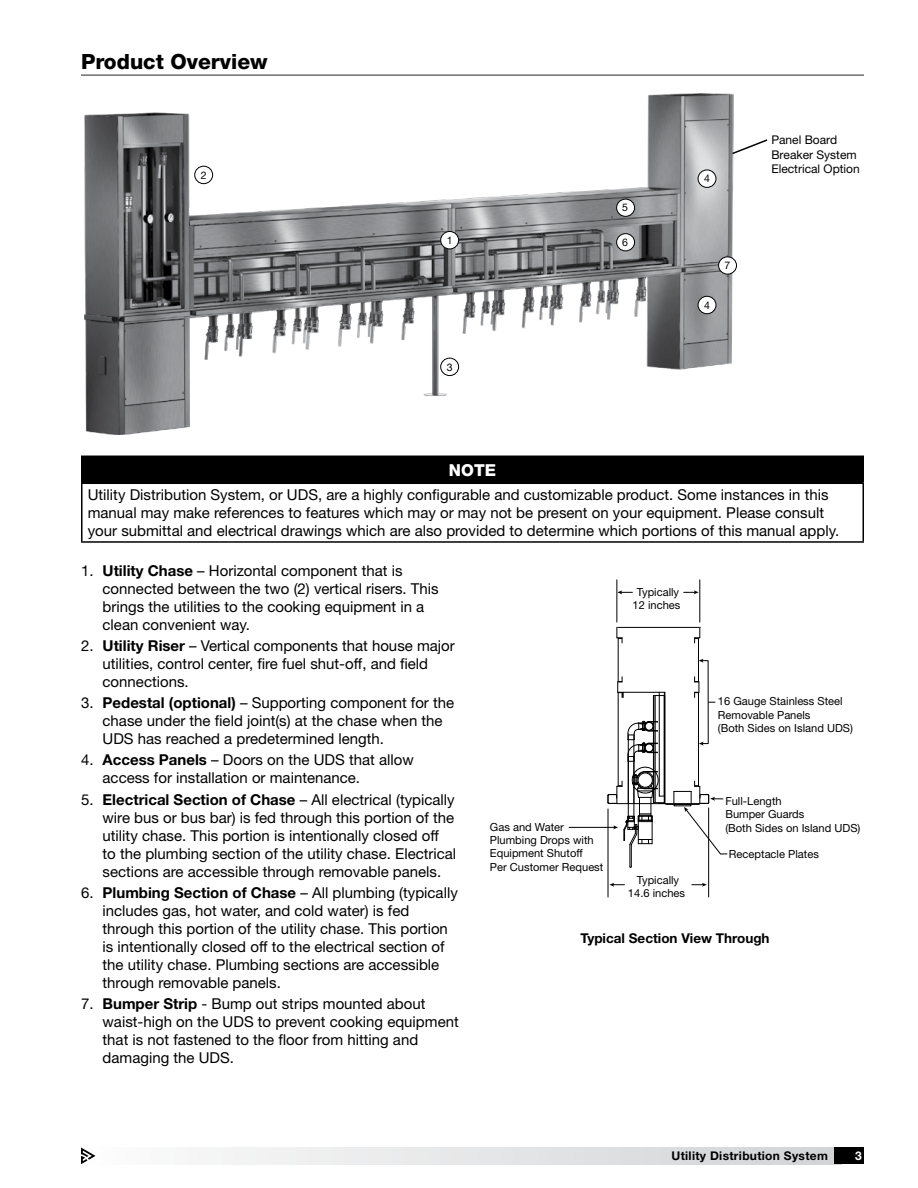
<style>
.page{position:relative;width:918px;height:1188px;background:#fff}
.page>*{position:absolute;margin:0;border:0;box-sizing:border-box;transform-origin:0 0}
.t1{font:800 21px "Helvetica Neue LT Std";color:#000}
.t2{font:800 16.5px "Helvetica Neue LT Std";color:#fff}
.t3{font:15px/18px "Helvetica Neue LT Std";color:#000}
.t4{font:700 13.5px "Helvetica Neue LT Std";color:#000}
.t5{font:12px/14.4px "Helvetica Neue LT Std";color:#000}
.t6{font:700 12px "Helvetica Neue LT Std";letter-spacing:.025em;color:#000}
.t7{font:700 12px "Helvetica Neue LT Std";color:#fff}
.t8{font:11.1px/13.4px "Helvetica Neue LT Std";color:#000}
.t9{font:10.5px "Helvetica Neue LT Std";color:#000}
.s1{font-weight:700}
</style>
<div class="page">
<div style="left:81px;top:1148px;width:760px;height:16px;background:linear-gradient(to right,#fcfcfd,#d1d3d4)"></div>
<div style="left:834px;top:1148px;width:30px;height:16px;background:#000"></div>
<svg style="left:81px;top:1148px;width:15px;height:16px"></svg>
<img style="left:84px;top:93px;width:649px;height:342px">
<hr style="left:81px;top:74px;width:783px;height:2px;background:#6d6e71">
<div style="left:441px;top:231px;width:18px;height:18px;background:#fff;border-radius:50%"></div>
<div style="left:440px;top:231px;width:19px;height:18px;border:1px solid #000;border-radius:50%"></div>
<div style="left:194px;top:166px;width:19px;height:18px;border:1px solid #000;border-radius:50%"></div>
<div style="left:440px;top:358px;width:19px;height:18px;border:1px solid #000;border-radius:50%"></div>
<div style="left:698px;top:170px;width:18px;height:17px;background:#fff;border-radius:50%"></div>
<div style="left:698px;top:170px;width:18px;height:18px;border:1px solid #000;border-radius:50%"></div>
<div style="left:698px;top:296px;width:18px;height:18px;background:#fff;border-radius:50%"></div>
<div style="left:698px;top:296px;width:18px;height:18px;border:1px solid #000;border-radius:50%"></div>
<div style="left:719px;top:257px;width:18px;height:17px;background:#fff;border-radius:50%"></div>
<div style="left:718px;top:256px;width:19px;height:18px;border:1px solid #000;border-radius:50%"></div>
<div style="left:617px;top:199px;width:18px;height:17px;background:#fff;border-radius:50%"></div>
<div style="left:616px;top:199px;width:19px;height:18px;border:1px solid #000;border-radius:50%"></div>
<div style="left:617px;top:234px;width:18px;height:17px;background:#fff;border-radius:50%"></div>
<div style="left:616px;top:233px;width:19px;height:18px;border:1px solid #000;border-radius:50%"></div>
<svg style="left:731px;top:138px;width:37px;height:17px"></svg>
<hr style="left:628px;top:740px;width:1px;height:64px;background:#000">
<hr style="left:634px;top:740px;width:1px;height:64px;background:#000">
<hr style="left:623px;top:692px;width:42px;height:1px;background:#000">
<hr style="left:617px;top:803px;width:83px;height:1px;background:#000">
<hr style="left:659px;top:692px;width:1px;height:104px;background:#000">
<hr style="left:618px;top:693px;width:1px;height:93px;background:#000">
<hr style="left:665px;top:692px;width:1px;height:112px;background:#000">
<hr style="left:664px;top:693px;width:1px;height:103px;background:#000">
<hr style="left:617px;top:627px;width:83px;height:1px;background:#000">
<hr style="left:618px;top:639px;width:1px;height:43px;background:#000">
<svg style="left:617px;top:677px;width:7px;height:20px"></svg>
<hr style="left:655px;top:696px;width:1px;height:107px;background:#000">
<hr style="left:654px;top:696px;width:1px;height:107px;background:#000">
<hr style="left:653px;top:696px;width:1px;height:107px;background:#000">
<hr style="left:698px;top:693px;width:1px;height:93px;background:#000">
<hr style="left:698px;top:639px;width:1px;height:43px;background:#000">
<svg style="left:694px;top:677px;width:6px;height:20px"></svg>
<svg style="left:628px;top:721px;width:30px;height:41px"></svg>
<div style="left:645px;top:722px;width:8px;height:8px;border:1px solid #000;border-radius:50%"></div>
<div style="left:632px;top:767px;width:26px;height:26px;border:1px solid #000;border-radius:50%"></div>
<hr style="left:667px;top:804px;width:31px;height:1px;background:#000">
<svg style="left:699px;top:659px;width:4px;height:4px"></svg>
<svg style="left:699px;top:742px;width:5px;height:4px"></svg>
<svg style="left:674px;top:781px;width:53px;height:73px"></svg>
<hr style="left:700px;top:580px;width:1px;height:42px;background:#000">
<hr style="left:617px;top:580px;width:1px;height:42px;background:#000">
<svg style="left:617px;top:590px;width:15px;height:4px"></svg>
<svg style="left:684px;top:590px;width:15px;height:4px"></svg>
<hr style="left:608px;top:809px;width:1px;height:88px;background:#000">
<hr style="left:708px;top:808px;width:1px;height:89px;background:#000">
<svg style="left:692px;top:883px;width:15px;height:4px"></svg>
<hr style="left:569px;top:827px;width:46px;height:1px;background:#000">
<svg style="left:608px;top:771px;width:59px;height:97px"></svg>
<svg style="left:609px;top:883px;width:15px;height:4px"></svg>
<svg style="left:694px;top:627px;width:7px;height:16px"></svg>
<svg style="left:617px;top:627px;width:6px;height:16px"></svg>
<div style="left:82px;top:456px;width:781px;height:27px;background:#000"></div>
<hr style="left:81px;top:456px;width:783px;height:1px;background:#000">
<svg style="left:81px;top:457px;width:1px;height:26px"></svg>
<hr style="left:862px;top:457px;width:2px;height:26px;background:#000">
<hr style="left:81px;top:483px;width:783px;height:1px;background:#000">
<hr style="left:81px;top:484px;width:1px;height:57px;background:#000">
<hr style="left:862px;top:484px;width:2px;height:57px;background:#000">
<hr style="left:81px;top:541px;width:783px;height:2px;background:#000">
<h1 class="t1" style="left:81px;top:49px;width:188px">Product Overview</h1>
<p class="t9" style="left:201px;top:169px;width:7px">2</p>
<p class="t9" style="left:447px;top:234px;width:7px">1</p>
<p class="t9" style="left:447px;top:361px;width:7px">3</p>
<p class="t9" style="left:622px;top:201px;width:7px">5</p>
<p class="t9" style="left:622px;top:236px;width:7px">6</p>
<p class="t9" style="left:704px;top:172px;width:7px">4</p>
<p class="t9" style="left:704px;top:299px;width:7px">4</p>
<p class="t9" style="left:725px;top:259px;width:7px">7</p>
<p class="t5" style="left:771px;top:132px;width:90px">Panel Board<br>Breaker System<br>Electrical Option</p>
<p class="t2" style="left:449px;top:460px;width:49px">NOTE</p>
<p class="t3" style="left:88px;top:485px;width:753px">Utility Distribution System, or UDS, are a highly configurable and customizable product. Some instances in this manual may make references to features which may or may not be present on your equipment. Please consult your submittal and electrical drawings which are also provided to determine which portions of this manual apply.</p>
<p class="t3" style="left:103px;top:561px;width:338px;text-indent:-22px">1. <span class="s1">Utility Chase</span> – Horizontal component that is connected between the two (2) vertical risers. This brings the utilities to the cooking equipment in a clean convenient way.</p>
<p class="t3" style="left:103px;top:636px;width:354px;text-indent:-22px">2. <span class="s1">Utility Riser</span> – Vertical components that house major utilities, control center, fire fuel shut-off, and field connections.</p>
<p class="t3" style="left:103px;top:693px;width:353px;text-indent:-22px">3. <span class="s1">Pedestal (optional)</span> – Supporting component for the chase under the field joint(s) at the chase when the<br>UDS has reached a predetermined length.</p>
<p class="t3" style="left:103px;top:751px;width:313px;text-indent:-22px">4. <span class="s1">Access Panels</span> – Doors on the UDS that allow access for installation or maintenance.</p>
<p class="t3" style="left:103px;top:790px;width:355px;text-indent:-22px">5. <span class="s1">Electrical Section of Chase</span> – All electrical (typically wire bus or bus bar) is fed through this portion of the utility chase. This portion is intentionally closed off<br>to the plumbing section of the utility chase. Electrical sections are accessible through removable panels.</p>
<p class="t3" style="left:103px;top:883px;width:357px;text-indent:-22px">6. <span class="s1">Plumbing Section of Chase</span> – All plumbing (typically includes gas, hot water, and cold water) is fed through this portion of the utility chase. This portion is intentionally closed off to the electrical section of the utility chase. Plumbing sections are accessible through removable panels.</p>
<p class="t3" style="left:103px;top:994px;width:358px;text-indent:-22px">7. <span class="s1">Bumper Strip</span> - Bump out strips mounted about waist-high on the UDS to prevent cooking equipment that is not fastened to the floor from hitting and damaging the UDS.</p>
<p class="t8" style="left:633px;top:585px;width:49px;text-align:center">Typically<br>12 inches</p>
<p class="t8" style="left:718px;top:695px;width:137px">16 Gauge Stainless Steel<br>Removable Panels<br>(Both Sides on Island UDS)</p>
<p class="t8" style="left:725px;top:794px;width:81px">Full-Length<br>Bumper Guards</p>
<p class="t8" style="left:490px;top:820px;width:76px">Gas and Water</p>
<p class="t8" style="left:725px;top:821px;width:137px">(Both Sides on Island UDS)</p>
<p class="t8" style="left:490px;top:833px;width:115px">Plumbing Drops with<br>Equipment Shutoff<br>Per Customer Request</p>
<p class="t8" style="left:729px;top:847px;width:91px">Receptacle Plates</p>
<p class="t8" style="left:628px;top:873px;width:59px;text-align:center">Typically<br>14.6 inches</p>
<p class="t4" style="left:580px;top:930px;width:191px">Typical Section View Through</p>
<p class="t6" style="left:672px;top:1148px;width:158px">Utility Distribution System</p>
<p class="t7" style="left:855px;top:1148px;width:8px">3</p>
</div>
